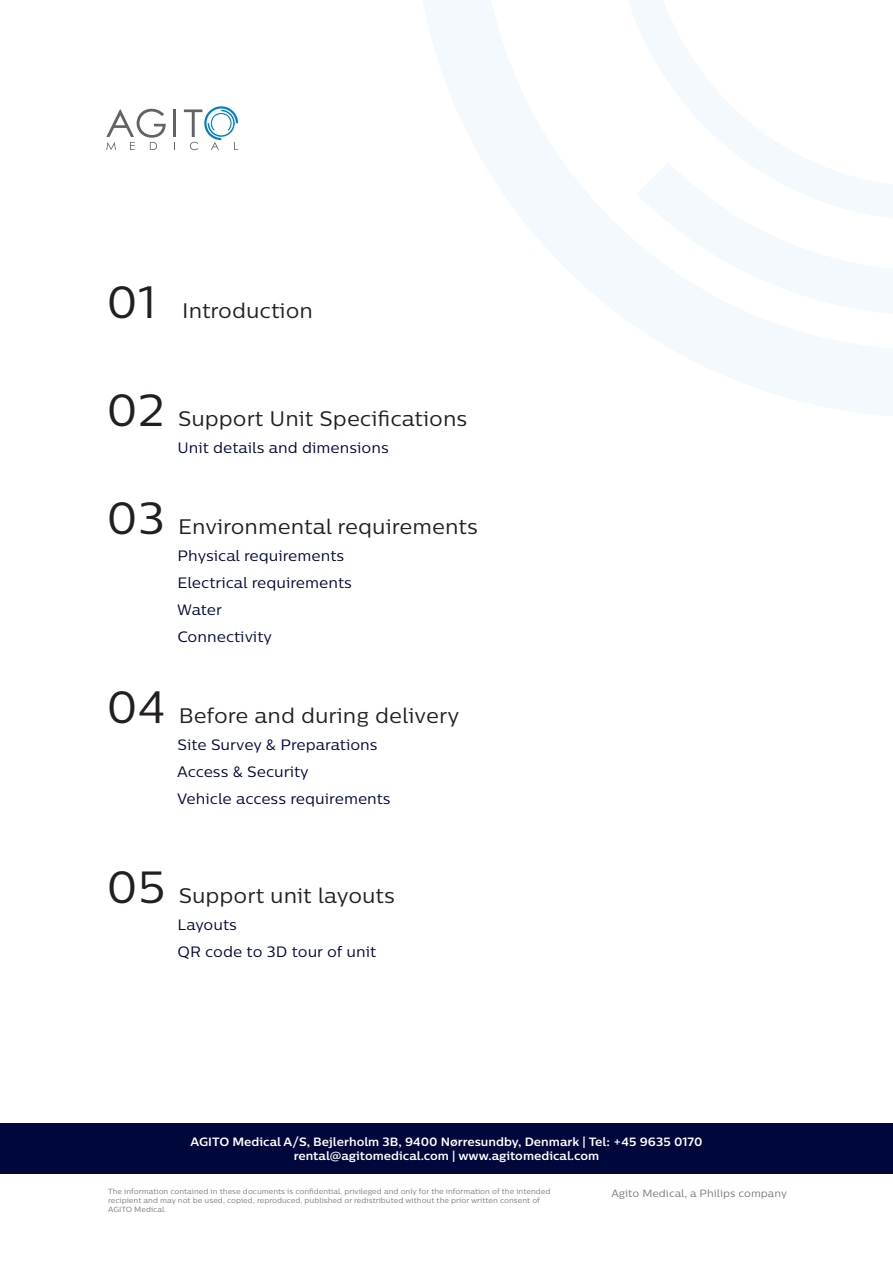
<style>
.page{position:relative;width:893px;height:1263px;background:#fff}
.page>*{position:absolute;margin:0;border:0;box-sizing:border-box;transform-origin:0 0}
.t1{font:21px "Centrale Sans";color:#231f20}
.t2{font:15px "Centrale Sans";color:#00073b}
.t3{font:700 12px/14.4px "Centrale Sans";color:#fff;text-align:center}
.t4{font:10.5px "Centrale Sans";color:#777b7f}
.t5{font:7.5px/9px "Centrale Sans";color:#777b7f}
.s1{font-size:45px}
</style>
<div class="page">
<svg style="left:423px;top:0;width:470px;height:416px"></svg>
<svg style="left:636px;top:221px;width:257px;height:95px;fill:#f3f9fc"></svg>
<svg style="left:613px;top:0;width:280px;height:221px"></svg>
<hr style="left:173px;top:109px;width:3px;height:28px;background:#636366">
<svg style="left:106px;top:109px;width:60px;height:41px"></svg>
<svg style="left:184px;top:106px;width:54px;height:44px"></svg>
<div style="left:0;top:1123px;width:893px;height:51px;background:#00073b"></div>
<p class="t1" style="left:106px;top:297px;width:208px"><span class="s1">01</span> Introduction</p>
<p class="t1" style="left:106px;top:405px;width:363px"><span class="s1">02</span> Support Unit Specifications</p>
<p class="t2" style="left:178px;top:438px;width:213px">Unit details and dimensions</p>
<p class="t1" style="left:106px;top:513px;width:373px"><span class="s1">03</span> Environmental requirements</p>
<p class="t2" style="left:178px;top:546px;width:168px">Physical requirements</p>
<p class="t2" style="left:178px;top:573px;width:176px">Electrical requirements</p>
<p class="t2" style="left:177px;top:600px;width:46px">Water</p>
<p class="t2" style="left:178px;top:627px;width:96px">Connectivity</p>
<p class="t1" style="left:106px;top:702px;width:354px"><span class="s1">04</span> Before and during delivery</p>
<p class="t2" style="left:178px;top:735px;width:202px">Site Survey &amp; Preparations</p>
<p class="t2" style="left:177px;top:762px;width:133px">Access &amp; Security</p>
<p class="t2" style="left:177px;top:789px;width:215px">Vehicle access requirements</p>
<p class="t1" style="left:106px;top:882px;width:290px"><span class="s1">05</span> Support unit layouts</p>
<p class="t2" style="left:178px;top:915px;width:61px">Layouts</p>
<p class="t2" style="left:178px;top:942px;width:200px">QR code to 3D tour of unit</p>
<h3 class="t3" style="left:190px;top:1134px;width:513px">AGITO Medical A/S, Bejlerholm 3B, 9400 Nørresundby, Denmark | Tel: +45 9635 0170 rental@agitomedical.com | www.agitomedical.com</h3>
<h3 class="t4" style="left:611px;top:1187px;width:177px">Agito Medical, a Philips company</h3>
<p class="t5" style="left:108px;top:1187px;width:444px">The information contained in these documents is confidential, privileged and only for the information of the intended recipient and may not be used, copied, reproduced, published or redistributed without the prior written consent of<br>AGITO Medical.</p>
</div>
